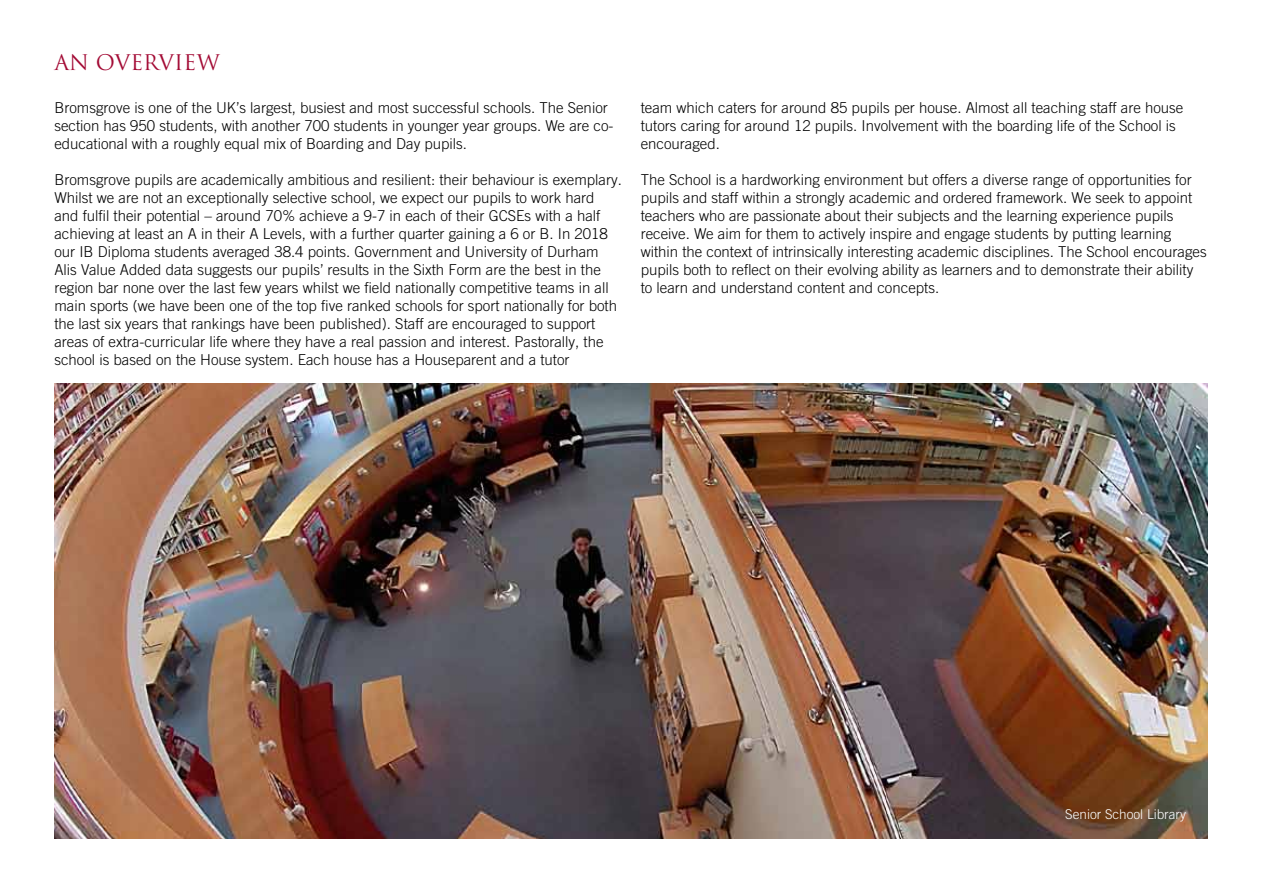
<style>
.page{position:relative;width:1263px;height:893px;background:#fff}
.page>*{position:absolute;margin:0;border:0;box-sizing:border-box;transform-origin:0 0}
.t1{font:21px "Trajan Pro";color:#a30b35}
.t2{font:300 15px/18px "Trade Gothic LT Com";color:#000}
.t3{font:300 13.5px "Trade Gothic LT Com";color:#fff}
</style>
<div class="page">
<img style="left:54px;top:383px;width:1154px;height:456px">
<h1 class="t1" style="left:54px;top:49px;width:167px">AN OVERVIEW</h1>
<p class="t2" style="left:54px;top:98px;width:561px">Bromsgrove is one of the UK’s largest, busiest and most successful schools. The Senior section has 950 students, with another 700 students in younger year groups. We are co&shy;educational with a roughly equal mix of Boarding and Day pupils.</p>
<p class="t2" style="left:54px;top:170px;width:569px">Bromsgrove pupils are academically ambitious and resilient: their behaviour is exemplary.<br>Whilst we are not an exceptionally selective school, we expect our pupils to work hard and fulfil their potential – around 70% achieve a 9-7 in each of their GCSEs with a half achieving at least an A in their A Levels, with a further quarter gaining a 6 or B. In 2018 our IB Diploma students averaged 38.4 points. Government and University of Durham Alis Value Added data suggests our pupils’ results in the Sixth Form are the best in the region bar none over the last few years whilst we field nationally competitive teams in all main sports (we have been one of the top five ranked schools for sport nationally for both the last six years that rankings have been published). Staff are encouraged to support areas of extra-curricular life where they have a real passion and interest. Pastorally, the school is based on the House system. Each house has a Houseparent and a tutor</p>
<p class="t2" style="left:641px;top:98px;width:544px">team which caters for around 85 pupils per house. Almost all teaching staff are house tutors caring for around 12 pupils. Involvement with the boarding life of the School is encouraged.</p>
<p class="t2" style="left:641px;top:170px;width:567px">The School is a hardworking environment but offers a diverse range of opportunities for pupils and staff within a strongly academic and ordered framework. We seek to appoint teachers who are passionate about their subjects and the learning experience pupils receive. We aim for them to actively inspire and engage students by putting learning within the context of intrinsically interesting academic disciplines. The School encourages pupils both to reflect on their evolving ability as learners and to demonstrate their ability to learn and understand content and concepts.</p>
<p class="t3" style="left:1065px;top:806px;width:122px">Senior School Library</p>
</div>
